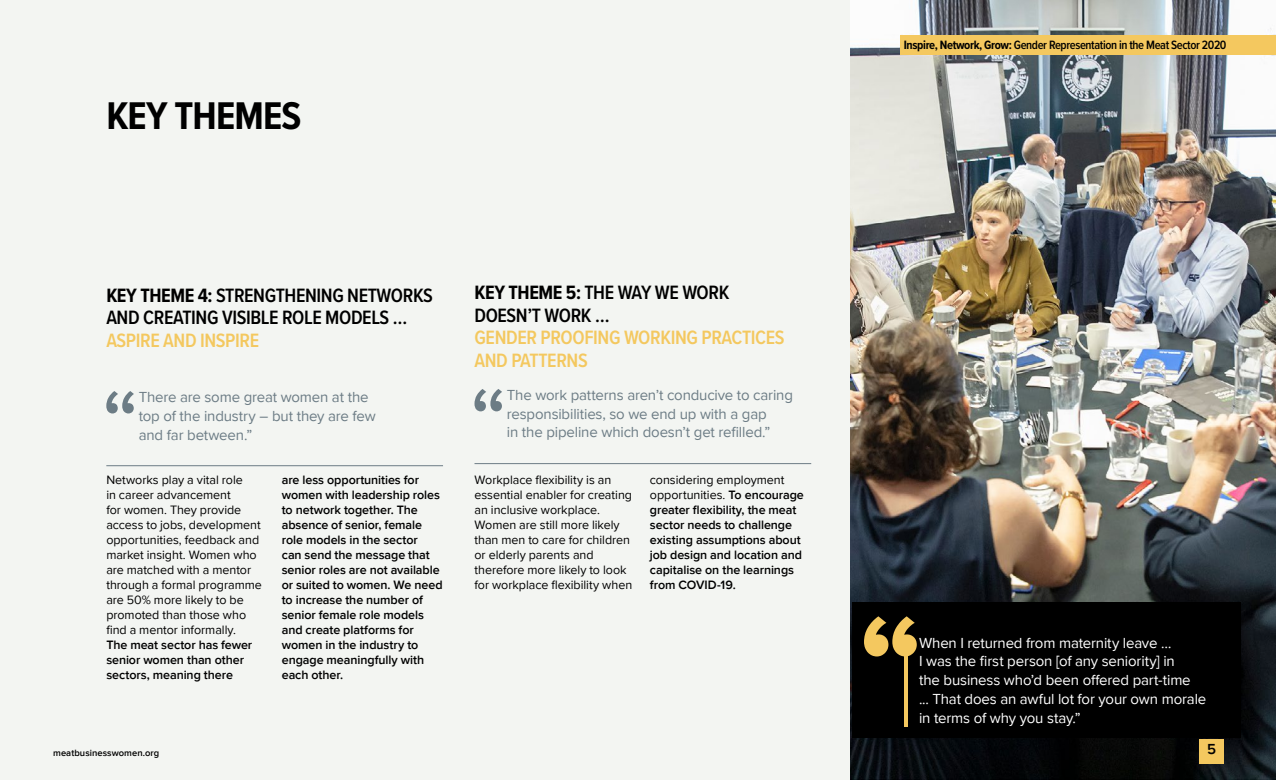
<style>
.page{position:relative;width:1276px;height:780px;background:#f3f5f2}
.page>*{position:absolute;margin:0;border:0;box-sizing:border-box;transform-origin:0 0}
.Quote_KT{font:99.38px "Proxima Nova";color:#6c7c85}
.PAGE_title{font:700 40px "Proxima Nova Cond";letter-spacing:-.02em;color:#000}
.Heading_2_KT{font:600 20px/22.5px "Proxima Nova Cond";letter-spacing:-.02em;color:#000}
.Heading_2_KT-2{font:600 20px/22.5px "Proxima Nova Cond";letter-spacing:-.02em;color:#f4c85f}
.Quote_KT-2{font:15px/18.8px "Proxima Nova";letter-spacing:-.01em;color:#6c7c85}
.t1{font:15px/18.8px "Proxima Nova";letter-spacing:-.01em;color:#fff}
.t2{font:600 15px "Proxima Nova";color:#000}
.BODY_TEXT{font:12.5px/15px "Proxima Nova";color:#000}
.BODY_TEXT-2{font:600 12.5px/15px "Proxima Nova";letter-spacing:-.005em;color:#000}
.PAGE_HEADER_SHADE{font:600 12.5px "Proxima Nova Cond";letter-spacing:-.03em;color:#000}
.t3{font:600 9.38px "Proxima Nova";letter-spacing:.005em;color:#000}
.s1{font-weight:700}
.s2{color:#f4c85f}
.s3{font-weight:600}
.s4{font-weight:700;color:#000}
.s5{color:#000}
.s6{font-weight:400}
</style>
<div class="page">
<img style="left:850px;top:0;width:426px;height:780px">
<hr style="left:106px;top:465px;width:337px;height:1px;background:#6c7c85">
<hr style="left:474px;top:463px;width:337px;height:1px;background:#6c7c85">
<div style="left:851px;top:602px;width:389px;height:136px;background:#000"></div>
<svg style="left:864px;top:616px;width:52px;height:40px"></svg>
<hr style="left:904px;top:649px;width:4px;height:77px;background:#f4c85f">
<div style="left:1199px;top:739px;width:25px;height:25px;background:#f4c85f"></div>
<div style="left:900px;top:35px;width:376px;height:20px;background:#f4c85f"></div>
<p class="PAGE_title" style="left:106px;top:86px;width:197px">KEY THEMES</p>
<p class="Heading_2_KT" style="left:106px;top:283px;width:328px"><span class="s1">KEY THEME 4:</span> STRENGTHENING NETWORKS<br>AND CREATING VISIBLE ROLE MODELS …<br><span class="s2">ASPIRE AND INSPIRE</span></p>
<p class="Quote_KT" style="left:101px;top:368px;width:40px">“</p>
<p class="Quote_KT-2" style="left:139px;top:388px;width:238px">There are some great women at the top of the industry – but they are few and far between.”</p>
<p class="BODY_TEXT" style="left:106px;top:472px;width:157px">Networks play a vital role<br>in career advancement<br>for women. They provide access to jobs, development opportunities, feedback and market insight. Women who are matched with a mentor through a formal programme are 50% more likely to be promoted than those who find a mentor informally.<br><span class="s3">The meat sector has fewer senior women than other sectors, meaning there</span></p>
<p class="BODY_TEXT-2" style="left:282px;top:472px;width:162px">are less opportunities for women with leadership roles to network together. The absence of senior, female role models in the sector<br>can send the message that senior roles are not available or suited to women. We need to increase the number of senior female role models and create platforms for women in the industry to engage meaningfully with each other.</p>
<p class="t3" style="left:53px;top:747px;width:108px">meatbusinesswomen.org</p>
<p class="Heading_2_KT-2" style="left:474px;top:281px;width:311px"><span class="s4">KEY THEME 5:</span> <span class="s5">THE WAY WE WORK<br>DOESN’T WORK …<br></span>GENDER PROOFING WORKING PRACTICES<br>AND PATTERNS</p>
<p class="Quote_KT" style="left:469px;top:366px;width:40px">“</p>
<p class="Quote_KT-2" style="left:507px;top:386px;width:287px">The work patterns aren’t conducive to caring responsibilities, so we end up with a gap<br>in the pipeline which doesn’t get refilled.”</p>
<p class="BODY_TEXT" style="left:474px;top:472px;width:159px">Workplace flexibility is an essential enabler for creating an inclusive workplace.<br>Women are still more likely than men to care for children or elderly parents and therefore more likely to look for workplace flexibility when</p>
<p class="BODY_TEXT-2" style="left:650px;top:472px;width:155px"><span class="s6">considering employment opportunities.</span> To encourage greater flexibility, the meat sector needs to challenge existing assumptions about job design and location and capitalise on the learnings from COVID-19.</p>
<p class="PAGE_HEADER_SHADE" style="left:904px;top:35px;width:324px"><span class="s1">Inspire, Network, Grow:</span> Gender Representation in the Meat Sector 2020</p>
<p class="t1" style="left:919px;top:633px;width:289px">When I returned from maternity leave …<br>I was the first person [of any seniority] in<br>the business who’d been offered part-time<br>... That does an awful lot for your own morale in terms of why you stay.”</p>
<p class="t2" style="left:1207px;top:740px;width:11px">5</p>
</div>
